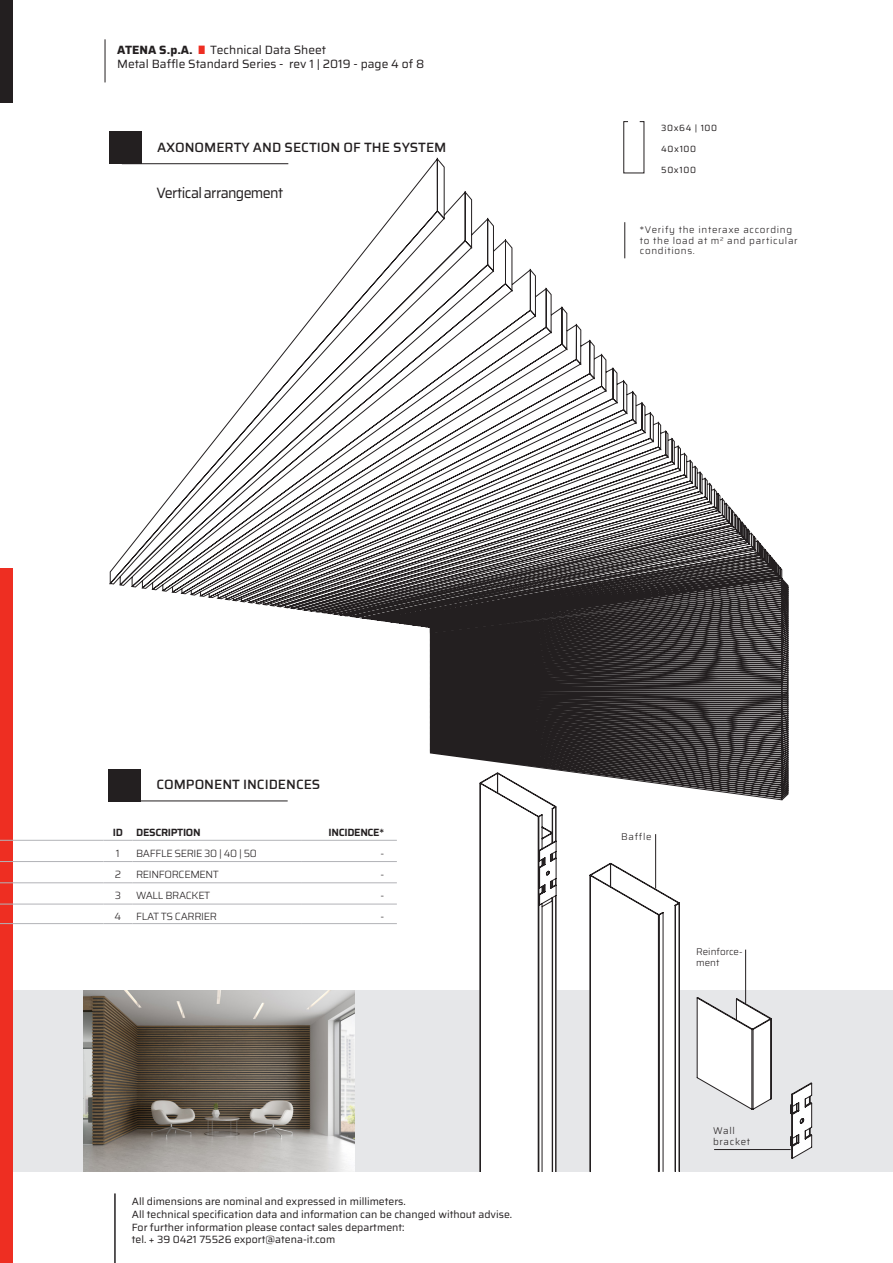
<style>
.page{position:relative;width:893px;height:1263px;background:#fff}
.page>*{position:absolute;margin:0;border:0;box-sizing:border-box;transform-origin:0 0}
.t1{font:15px "Saira";letter-spacing:-.05em;color:#231f20;scale:.95 1}
.t2{font:500 13.5px "Saira";color:#231f20}
.t3{font:12px "Saira";color:#231f20}
.t4{font:10.5px "Saira";color:#231f20}
.t5{font:300 10.5px "Saira";letter-spacing:-.03em;color:#231f20}
.t6{font:600 10.5px "Saira";letter-spacing:-.03em;color:#231f20}
.t7{font:300 10.5px "Saira";color:#231f20}
.t8{font:600 10.5px "Saira";color:#231f20}
.t9{font:300 9.75px/10.5px "Saira";letter-spacing:.07em;color:#231f20}
.t10{font:300 9.75px/10.5px "Saira";color:#231f20}
.t11{font:9px "Saira";letter-spacing:.07em;color:#231f20}
.s1{font-weight:700}
.s2{color:#ee2e22}
</style>
<div class="page">
<div style="left:0;top:990px;width:893px;height:181px;background:#e6e7e9"></div>
<hr style="left:105px;top:39px;width:1px;height:43px;background:#231f20">
<hr style="left:115px;top:1193px;width:1px;height:70px;background:#231f20">
<div style="left:0;top:0;width:12px;height:102px;background:#231f20"></div>
<div style="left:0;top:568px;width:12px;height:695px;background:#ee2e22"></div>
<img style="left:83px;top:990px;width:272px;height:182px">
<svg style="left:110px;top:158px;width:672px;height:475px"></svg>
<svg style="left:430px;top:578px;width:358px;height:50px;background:#343031"></svg>
<svg style="left:430px;top:628px;width:358px;height:172px;background:#494647"></svg>
<div style="left:109px;top:132px;width:32px;height:32px;background:#231f20"></div>
<hr style="left:122px;top:163px;width:166px;height:1px;background:#231f20">
<div style="left:108px;top:769px;width:33px;height:32px;background:#231f20"></div>
<hr style="left:121px;top:800px;width:167px;height:1px;background:#231f20">
<hr style="left:624px;top:222px;width:1px;height:36px;background:#231f20">
<svg style="left:623px;top:121px;width:22px;height:53px"></svg>
<svg style="left:590px;top:863px;width:90px;height:309px"></svg>
<svg style="left:697px;top:997px;width:74px;height:113px"></svg>
<svg style="left:790px;top:1083px;width:22px;height:76px"></svg>
<svg style="left:480px;top:773px;width:77px;height:399px"></svg>
<hr style="left:556px;top:807px;width:1px;height:34px;background:#231f20">
<hr style="left:714px;top:1149px;width:77px;height:1px;background:#231f20">
<hr style="left:745px;top:949px;width:1px;height:54px;background:#231f20">
<hr style="left:655px;top:834px;width:1px;height:54px;background:#231f20">
<hr style="left:0;top:840px;width:103px;height:1px;background:#b2b3b7">
<svg style="left:103px;top:840px;width:29px;height:1px"></svg>
<hr style="left:132px;top:840px;width:170px;height:1px;background:#b2b3b7">
<hr style="left:302px;top:840px;width:95px;height:1px;background:#b2b3b7">
<hr style="left:0;top:861px;width:103px;height:1px;background:#b2b3b7">
<svg style="left:103px;top:861px;width:29px;height:1px"></svg>
<hr style="left:132px;top:861px;width:170px;height:1px;background:#b2b3b7">
<hr style="left:302px;top:861px;width:95px;height:1px;background:#b2b3b7">
<hr style="left:0;top:882px;width:103px;height:1px;background:#b2b3b7">
<svg style="left:103px;top:882px;width:29px;height:1px"></svg>
<hr style="left:132px;top:882px;width:170px;height:1px;background:#b2b3b7">
<hr style="left:302px;top:882px;width:95px;height:1px;background:#b2b3b7">
<hr style="left:0;top:904px;width:103px;height:1px;background:#b2b3b7">
<svg style="left:103px;top:904px;width:29px;height:1px"></svg>
<hr style="left:132px;top:904px;width:170px;height:1px;background:#b2b3b7">
<hr style="left:302px;top:904px;width:95px;height:1px;background:#b2b3b7">
<hr style="left:0;top:923px;width:103px;height:1px;background:#b2b3b7">
<svg style="left:103px;top:923px;width:29px;height:1px"></svg>
<hr style="left:132px;top:923px;width:170px;height:1px;background:#b2b3b7">
<hr style="left:302px;top:923px;width:95px;height:1px;background:#b2b3b7">
<p class="t3" style="left:117px;top:40px;width:210px"><span class="s1">ATENA S.p.A.</span> <span class="s2">|</span> Technical Data Sheet</p>
<p class="t3" style="left:117px;top:55px;width:308px">Metal Baffle Standard Series - rev 1 | 2019 - page 4 of 8</p>
<p class="t2" style="left:157px;top:137px;width:291px">AXONOMERTY AND SECTION OF THE SYSTEM</p>
<p class="t1" style="left:156px;top:181px;width:135px">Vertical arrangement</p>
<p class="t11" style="left:661px;top:122px;width:58px">30x64 | 100</p>
<p class="t11" style="left:661px;top:142px;width:37px">40x100</p>
<p class="t11" style="left:661px;top:163px;width:36px">50x100</p>
<p class="t9" style="left:640px;top:224px;width:159px">*Verify the interaxe according to the load at m<sup>2</sup> and particular conditions.</p>
<p class="t2" style="left:156px;top:774px;width:166px">COMPONENT INCIDENCES</p>
<p class="t8" style="left:113px;top:824px;width:12px">ID</p>
<p class="t6" style="left:136px;top:824px;width:66px">DESCRIPTION</p>
<p class="t6" style="left:329px;top:824px;width:57px">INCIDENCE*</p>
<p class="t7" style="left:116px;top:845px;width:5px">1</p>
<p class="t5" style="left:136px;top:845px;width:122px">BAFFLE SERIE 30 | 40 | 50</p>
<p class="t5" style="left:380px;top:845px;width:5px">-</p>
<p class="t7" style="left:115px;top:867px;width:8px">2</p>
<p class="t5" style="left:136px;top:867px;width:84px">REINFORCEMENT</p>
<p class="t5" style="left:380px;top:867px;width:5px">-</p>
<p class="t7" style="left:115px;top:888px;width:8px">3</p>
<p class="t5" style="left:136px;top:888px;width:76px">WALL BRACKET</p>
<p class="t5" style="left:380px;top:888px;width:5px">-</p>
<p class="t7" style="left:115px;top:908px;width:8px">4</p>
<p class="t5" style="left:136px;top:908px;width:82px">FLAT TS CARRIER</p>
<p class="t5" style="left:380px;top:908px;width:5px">-</p>
<p class="t4" style="left:132px;top:1194px;width:275px">All dimensions are nominal and expressed in millimeters.</p>
<p class="t4" style="left:132px;top:1206px;width:382px">All technical specification data and information can be changed without advise.</p>
<p class="t4" style="left:132px;top:1219px;width:274px">For further information please contact sales department:</p>
<p class="t4" style="left:132px;top:1232px;width:205px">tel. + 39 0421 75526 export@atena-it.com</p>
<p class="t9" style="left:621px;top:831px;width:32px">Baffle</p>
<p class="t10" style="left:696px;top:946px;width:48px">Reinforce&shy;ment</p>
<p class="t9" style="left:713px;top:1125px;width:23px">Wall</p>
<p class="t9" style="left:713px;top:1136px;width:39px">bracket</p>
</div>
